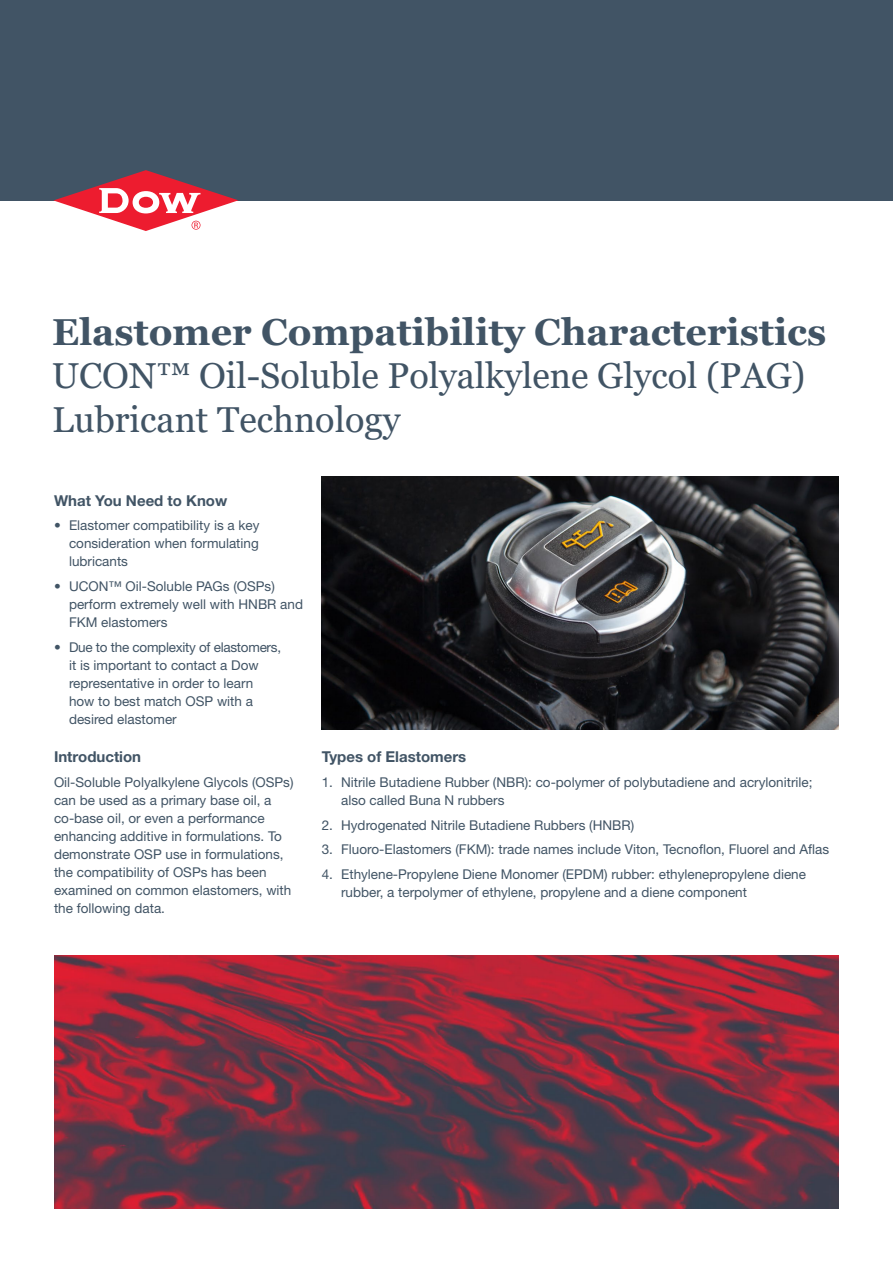
<style>
.page{position:relative;width:893px;height:1263px;background:#fff}
.page>*{position:absolute;margin:0;border:0;box-sizing:border-box;transform-origin:0 0}
.t1{font:700 37.5px "Georgia";color:#415465}
.t2{font:36px/43.2px "Georgia";color:#415465}
.t3{font:700 15px "Helvetica Neue LT Std";color:#415465}
.t4{font:13.5px/18px "Helvetica Neue LT Std";color:#415465}
.s1{font-weight:700}
</style>
<div class="page">
<img style="left:322px;top:477px;width:517px;height:252px">
<div style="left:0;top:0;width:893px;height:201px;background:#415465"></div>
<img style="left:54px;top:955px;width:785px;height:254px">
<svg style="left:53px;top:170px;width:185px;height:61px"></svg>
<h1 class="t1" style="left:52px;top:308px;width:776px">Elastomer Compatibility Characteristics</h1>
<h2 class="t2" style="left:52px;top:355px;width:755px">UCON™ Oil-Soluble Polyalkylene Glycol (PAG)<br>Lubricant Technology</h2>
<p class="t3" style="left:54px;top:491px;width:175px">What You Need to Know</p>
<p class="t4" style="left:69px;top:516px;width:192px;text-align:justify;text-indent:-15px"><span class="s1">•</span> Elastomer compatibility is a key consideration when formulating lubricants</p>
<p class="t4" style="left:69px;top:577px;width:235px;text-indent:-15px"><span class="s1">•</span> UCON™ Oil-Soluble PAGs (OSPs) perform extremely well with HNBR and<br>FKM elastomers</p>
<p class="t4" style="left:69px;top:638px;width:214px;text-indent:-15px"><span class="s1">•</span> Due to the complexity of elastomers, it is important to contact a Dow representative in order to learn how to best match OSP with a desired elastomer</p>
<p class="t3" style="left:54px;top:748px;width:89px">Introduction</p>
<p class="t4" style="left:54px;top:773px;width:241px">Oil-Soluble Polyalkylene Glycols (OSPs) can be used as a primary base oil, a co-base oil, or even a performance enhancing additive in formulations. To demonstrate OSP use in formulations, the compatibility of OSPs has been examined on common elastomers, with the following data.</p>
<p class="t3" style="left:322px;top:748px;width:146px">Types of Elastomers</p>
<p class="t4" style="left:341px;top:773px;width:473px;text-indent:-19px">1. Nitrile Butadiene Rubber (NBR): co-polymer of polybutadiene and acrylonitrile; also called Buna N rubbers</p>
<p class="t4" style="left:322px;top:816px;width:314px">2. Hydrogenated Nitrile Butadiene Rubbers (HNBR)</p>
<p class="t4" style="left:322px;top:840px;width:509px">3. Fluoro-Elastomers (FKM): trade names include Viton, Tecnoflon, Fluorel and Aflas</p>
<p class="t4" style="left:341px;top:865px;width:466px;text-indent:-19px">4. Ethylene-Propylene Diene Monomer (EPDM) rubber: ethylenepropylene diene rubber, a terpolymer of ethylene, propylene and a diene component</p>
</div>
